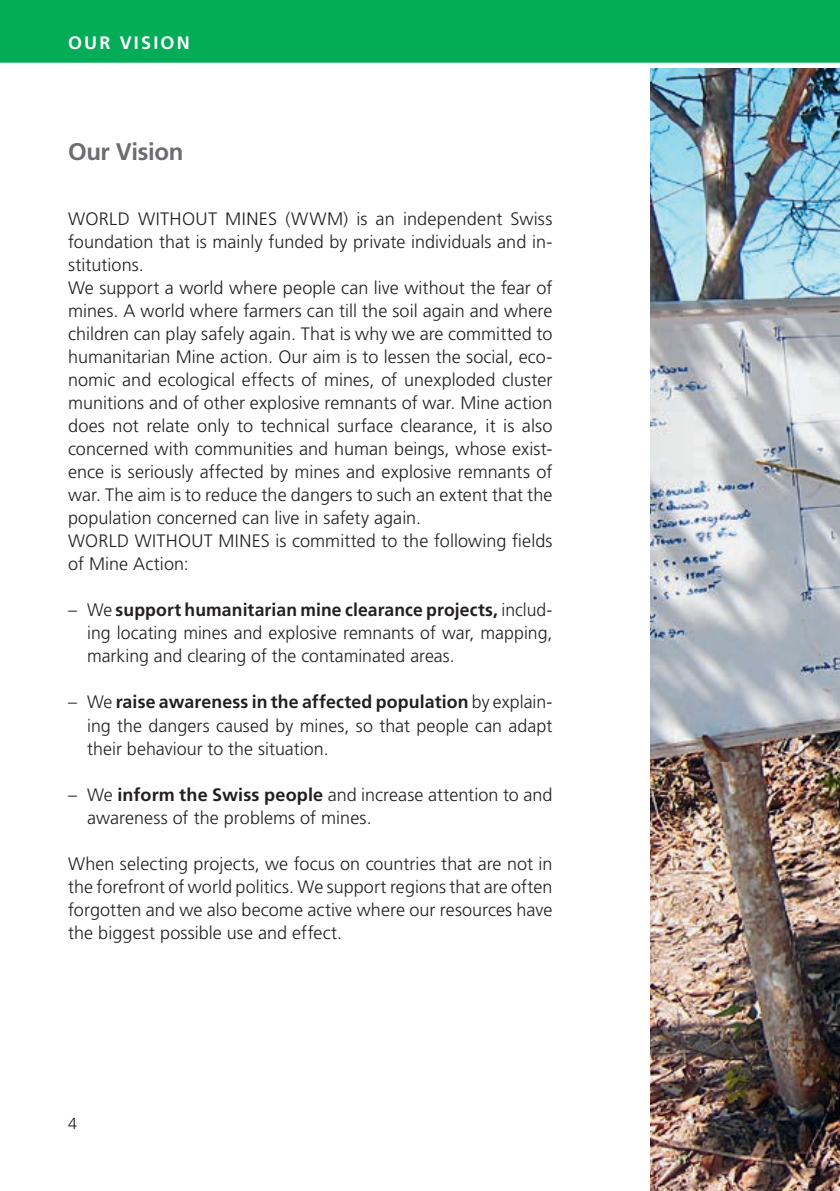
<style>
.page{position:relative;width:840px;height:1191px;background:#fff}
.page>*{position:absolute;margin:0;border:0;box-sizing:border-box;transform-origin:0 0}
.t1{font:700 24px "Frutiger LT Pro";letter-spacing:-.015em;color:#6c6d70}
.t2{font:300 18px/23px "Frutiger LT Pro";letter-spacing:.005em;color:#231f20;text-align:justify}
.t3{font:700 18px "Frutiger LT Pro";letter-spacing:.12em;color:#fff}
.t4{font:300 16px "Frutiger LT Pro";color:#231f20}
.s1{font-weight:700}
</style>
<div class="page">
<div style="left:0;top:0;width:839px;height:63px;background:#03ad57"></div>
<img style="left:650px;top:68px;width:189px;height:1123px">
<p class="t3" style="left:68px;top:32px;width:123px">OUR VISION</p>
<h1 class="t1" style="left:68px;top:137px;width:117px">Our Vision</h1>
<p class="t2" style="left:68px;top:208px;width:485px;text-align:left">WORLD WITHOUT MINES (WWM) is an independent Swiss foundation that is mainly funded by private individuals and in&shy;stitutions.<br>We support a world where people can live without the fear of mines. A world where farmers can till the soil again and where children can play safely again. That is why we are committed to humanitarian Mine action. Our aim is to lessen the social, eco&shy;nomic and ecological effects of mines, of unexploded cluster munitions and of other explosive remnants of war. Mine action does not relate only to technical surface clearance, it is also concerned with communities and human beings, whose exist&shy;ence is seriously affected by mines and explosive remnants of war. The aim is to reduce the dangers to such an extent that the population concerned can live in safety again.<br>WORLD WITHOUT MINES is committed to the following fields of Mine Action:</p>
<p class="t2" style="left:87px;top:599px;width:466px;text-indent:-19px">– We <span class="s1">support humanitarian mine clearance projects,</span> includ&shy;ing locating mines and explosive remnants of war, mapping, marking and clearing of the contaminated areas.</p>
<p class="t2" style="left:87px;top:691px;width:466px;text-indent:-19px">– We <span class="s1">raise awareness in the affected population</span> by explain&shy;ing the dangers caused by mines, so that people can adapt their behaviour to the situation.</p>
<p class="t2" style="left:87px;top:783px;width:466px;text-indent:-19px">– We <span class="s1">inform the Swiss people</span> and increase attention to and awareness of the problems of mines.</p>
<p class="t2" style="left:68px;top:852px;width:485px">When selecting projects, we focus on countries that are not in the forefront of world politics. We support regions that are often forgotten and we also become active where our resources have the biggest possible use and effect.</p>
<p class="t4" style="left:68px;top:1113px;width:10px">4</p>
</div>
